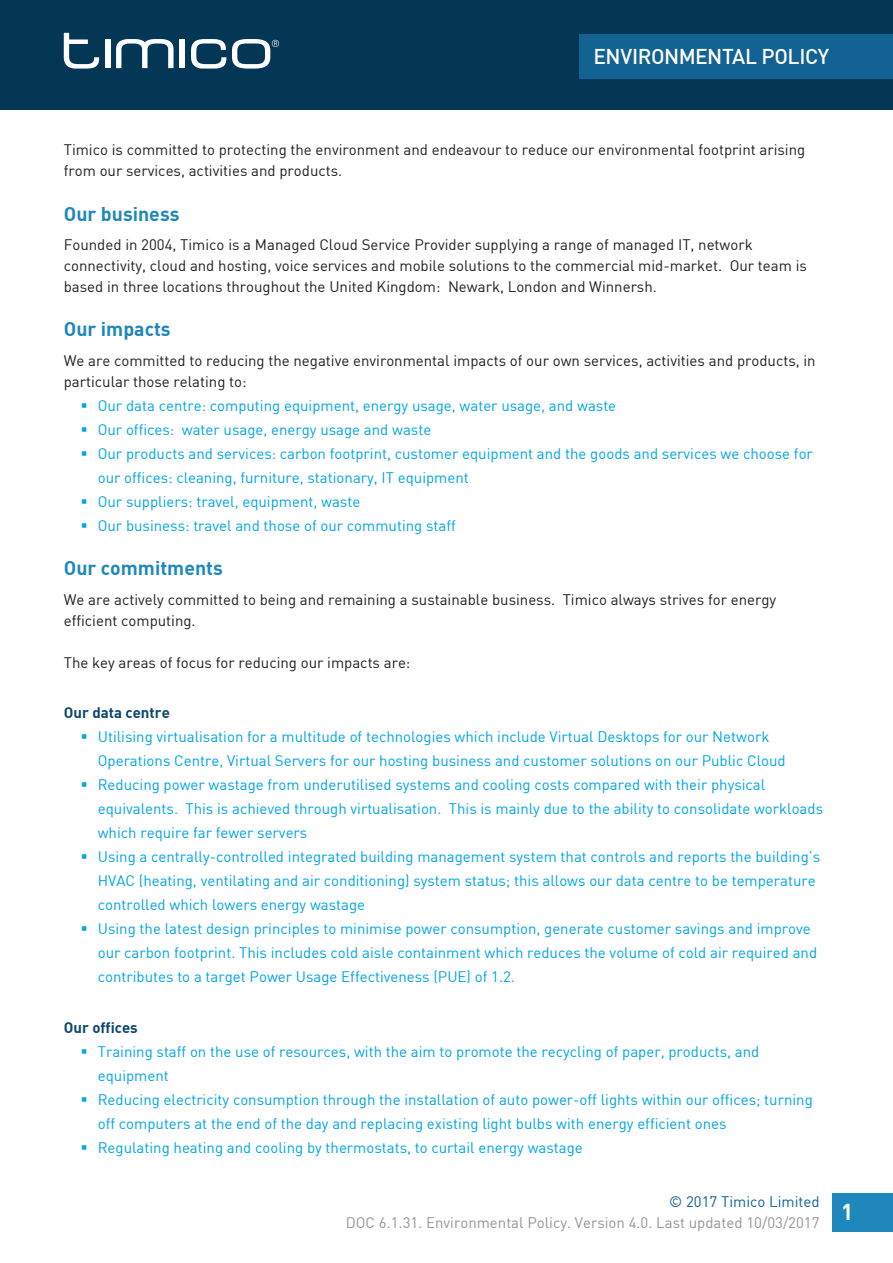
<style>
.page{position:relative;width:893px;height:1263px;background:#fff}
.page>*{position:absolute;margin:0;border:0;box-sizing:border-box;transform-origin:0 0}
.contents{font:22.5px "DIN Bold";color:#fff}
.t1{font:21px "DIN Medium";letter-spacing:-.025em;color:#fff}
.subtitle{font:19.5px "DIN Bold";color:#1e87bc}
.t2{font:15px/24px "DIN Regular";color:#00a5e3}
.t3{font:15px/21px "DIN Regular";color:#231f20}
.t4{font:15px "DIN Regular";color:#939598}
.basic_bold{font:15px "DIN Bold";color:#0c466d}
.t5{font:15px "DIN Regular";color:#126293}
</style>
<div class="page">
<div style="left:832px;top:1193px;width:61px;height:39px;background:#1e87bc"></div>
<div style="left:0;top:0;width:893px;height:109px;background:#043756"></div>
<div style="left:580px;top:34px;width:313px;height:45px;background:#126293"></div>
<svg style="left:116px;top:39px;width:58px;height:29px"></svg>
<div style="left:180px;top:39px;width:5px;height:29px;background:#fff"></div>
<svg style="left:64px;top:33px;width:35px;height:36px"></svg>
<div style="left:105px;top:39px;width:5px;height:29px;background:#fff"></div>
<svg style="left:191px;top:39px;width:35px;height:30px"></svg>
<svg style="left:232px;top:39px;width:47px;height:30px"></svg>
<h2 class="t1" style="left:593px;top:43px;width:237px">ENVIRONMENTAL POLICY</h2>
<p class="t3" style="left:64px;top:139px;width:743px">Timico is committed to protecting the environment and endeavour to reduce our environmental footprint arising from our services, activities and products.</p>
<p class="subtitle" style="left:64px;top:201px;width:117px">Our business</p>
<p class="t3" style="left:64px;top:234px;width:745px">Founded in 2004, Timico is a Managed Cloud Service Provider supplying a range of managed IT, network connectivity, cloud and hosting, voice services and mobile solutions to the commercial mid-market. Our team is based in three locations throughout the United Kingdom: Newark, London and Winnersh.</p>
<p class="subtitle" style="left:64px;top:317px;width:108px">Our impacts</p>
<p class="t3" style="left:64px;top:350px;width:753px">We are committed to reducing the negative environmental impacts of our own services, activities and products, in particular those relating to:</p>
<p class="t2" style="left:81px;top:393px;width:537px">▪ Our data centre: computing equipment, energy usage, water usage, and waste</p>
<p class="t2" style="left:81px;top:417px;width:352px">▪ Our offices: water usage, energy usage and waste</p>
<p class="t2" style="left:98px;top:441px;width:717px;text-indent:-17px">▪ Our products and services: carbon footprint, customer equipment and the goods and services we choose for our offices: cleaning, furniture, stationary, IT equipment</p>
<p class="t2" style="left:81px;top:489px;width:281px">▪ Our suppliers: travel, equipment, waste</p>
<p class="t2" style="left:81px;top:513px;width:377px">▪ Our business: travel and those of our commuting staff</p>
<p class="subtitle" style="left:64px;top:556px;width:161px">Our commitments</p>
<p class="t3" style="left:64px;top:589px;width:714px">We are actively committed to being and remaining a sustainable business. Timico always strives for energy efficient computing.</p>
<p class="t3" style="left:64px;top:652px;width:348px">The key areas of focus for reducing our impacts are:</p>
<p class="basic_bold" style="left:64px;top:703px;width:108px">Our data centre</p>
<p class="t2" style="left:98px;top:725px;width:689px;text-indent:-17px">▪ Utilising virtualisation for a multitude of technologies which include Virtual Desktops for our Network<br>Operations Centre, Virtual Servers for our hosting business and customer solutions on our Public Cloud</p>
<p class="t2" style="left:98px;top:773px;width:727px;text-indent:-17px">▪ Reducing power wastage from underutilised systems and cooling costs compared with their physical equivalents. This is achieved through virtualisation. This is mainly due to the ability to consolidate workloads which require far fewer servers</p>
<p class="t2" style="left:98px;top:845px;width:724px;text-indent:-17px">▪ Using a centrally-controlled integrated building management system that controls and reports the building’s<br>HVAC (heating, ventilating and air conditioning) system status; this allows our data centre to be temperature controlled which lowers energy wastage</p>
<p class="t2" style="left:98px;top:917px;width:721px;text-indent:-17px">▪ Using the latest design principles to minimise power consumption, generate customer savings and improve our carbon footprint. This includes cold aisle containment which reduces the volume of cold air required and contributes to a target Power Usage Effectiveness (PUE) of 1.2.</p>
<p class="basic_bold" style="left:64px;top:1018px;width:76px">Our offices</p>
<p class="t2" style="left:98px;top:1039px;width:663px;text-indent:-17px">▪ Training staff on the use of resources, with the aim to promote the recycling of paper, products, and equipment</p>
<p class="t2" style="left:98px;top:1087px;width:716px;text-indent:-17px">▪ Reducing electricity consumption through the installation of auto power-off lights within our offices; turning off computers at the end of the day and replacing existing light bulbs with energy efficient ones</p>
<p class="t2" style="left:81px;top:1135px;width:504px">▪ Regulating heating and cooling by thermostats, to curtail energy wastage</p>
<p class="t5" style="left:669px;top:1192px;width:152px">© 2017 Timico Limited</p>
<p class="t4" style="left:346px;top:1213px;width:475px">DOC 6.1.31. Environmental Policy. Version 4.0. Last updated 10/03/2017</p>
<p class="contents" style="left:841px;top:1197px;width:14px">1</p>
</div>
